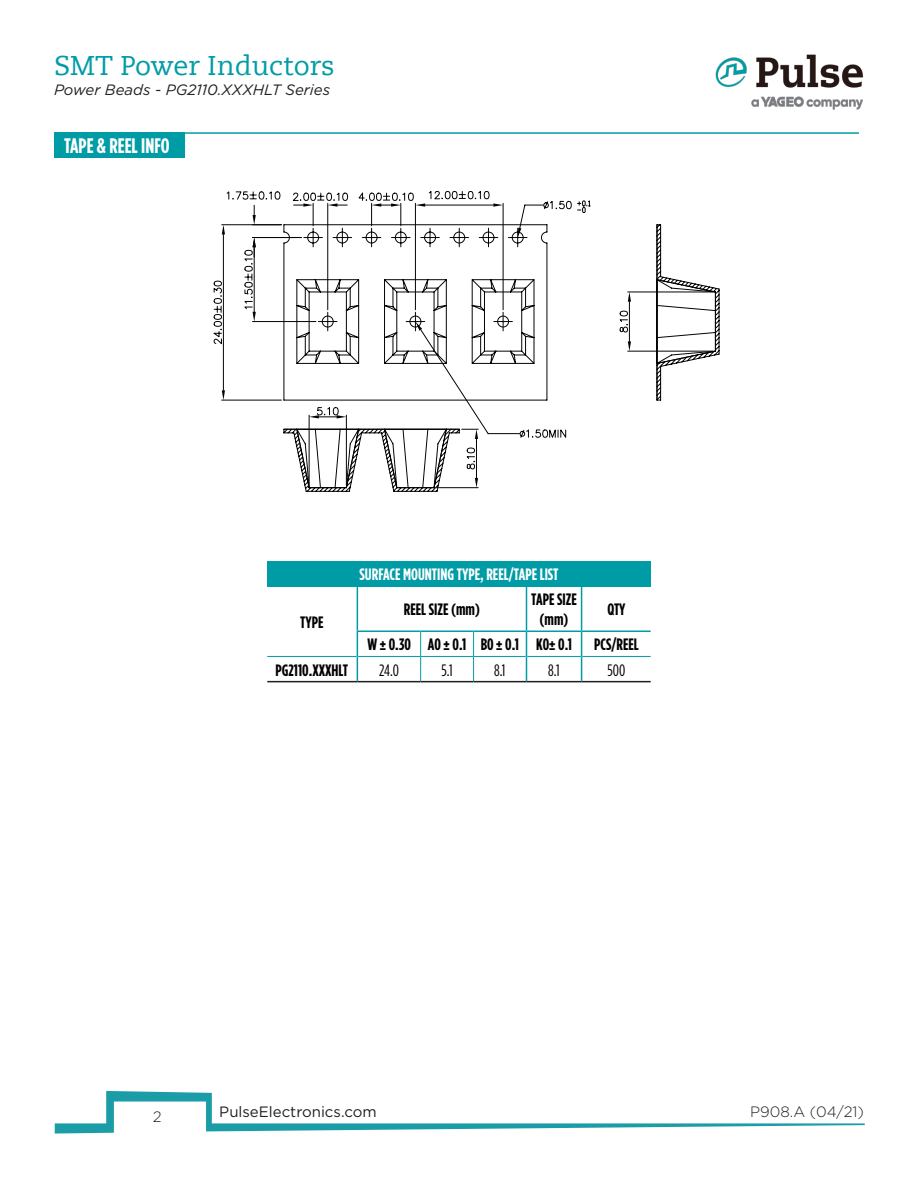
<style>
.page{position:relative;width:918px;height:1188px;background:#fff}
.page>*{position:absolute;margin:0;border:0;box-sizing:border-box;transform-origin:0 0}
.t1{font:27px "Caecilia LT Std";color:#009ca6}
.t2{font:700 21px "Gotham Condensed";color:#fff}
.t3{font:700 16.5px/19.8px "Gotham Condensed";color:#000;text-align:center}
.t4{font:700 16.5px "Gotham Condensed";color:#fff}
.t5{font:16.5px "Gotham Condensed";color:#000}
.t6{font:italic 15px "Gotham";color:#231f20}
.t7{font:15px "Gotham";color:#231f20}
.t8{font:300 15px "Gotham";color:#231f20}
</style>
<div class="page">
<div style="left:267px;top:561px;width:384px;height:25px;background:#009ca6"></div>
<hr style="left:357px;top:631px;width:64px;height:1px;background:#009ca6">
<hr style="left:421px;top:631px;width:53px;height:1px;background:#009ca6">
<hr style="left:474px;top:631px;width:52px;height:1px;background:#009ca6">
<hr style="left:526px;top:631px;width:56px;height:1px;background:#009ca6">
<hr style="left:582px;top:631px;width:69px;height:1px;background:#009ca6">
<hr style="left:581px;top:586px;width:1px;height:45px;background:#009ca6">
<hr style="left:526px;top:586px;width:1px;height:45px;background:#009ca6">
<hr style="left:357px;top:586px;width:1px;height:45px;background:#009ca6">
<svg style="left:267px;top:632px;width:384px;height:50px"></svg>
<div style="left:54px;top:132px;width:131px;height:26px;background:#009ca6"></div>
<hr style="left:159px;top:132px;width:700px;height:2px;background:#009ca6">
<svg style="left:214px;top:224px;width:505px;height:268px"></svg>
<svg style="left:222px;top:191px;width:344px;height:297px"></svg>
<svg style="left:466px;top:291px;width:248px;height:179px"></svg>
<svg style="left:628px;top:341px;width:3px;height:10px"></svg>
<svg style="left:628px;top:292px;width:3px;height:10px"></svg>
<svg style="left:619px;top:310px;width:9px;height:23px"></svg>
<img style="left:715px;top:54px;width:149px;height:56px">
<svg style="left:55px;top:1091px;width:810px;height:43px"></svg>
<h1 class="t1" style="left:54px;top:50px;width:282px">SMT Power Inductors</h1>
<p class="t6" style="left:54px;top:80px;width:278px">Power Beads - PG2110.XXXHLT Series</p>
<p class="t2" style="left:64px;top:133px;width:107px">TAPE &amp; REEL INFO</p>
<p class="t3" style="left:300px;top:612px;width:25px">TYPE</p>
<p class="t4" style="left:360px;top:565px;width:200px">SURFACE MOUNTING TYPE, REEL/TAPE LIST</p>
<p class="t3" style="left:404px;top:600px;width:78px">REEL SIZE (mm)</p>
<p class="t3" style="left:531px;top:590px;width:47px">TAPE SIZE (mm)</p>
<p class="t3" style="left:607px;top:600px;width:20px">QTY</p>
<p class="t3" style="left:367px;top:635px;width:45px">W ± 0.30</p>
<p class="t3" style="left:428px;top:635px;width:40px">A0 ± 0.1</p>
<p class="t3" style="left:481px;top:635px;width:40px">B0 ± 0.1</p>
<p class="t3" style="left:536px;top:635px;width:37px">K0± 0.1</p>
<p class="t3" style="left:594px;top:635px;width:46px">PCS/REEL</p>
<p class="t3" style="left:276px;top:660px;width:74px">PG2110.XXXHLT</p>
<p class="t5" style="left:379px;top:660px;width:22px">24.0</p>
<p class="t5" style="left:441px;top:660px;width:13px">5.1</p>
<p class="t5" style="left:494px;top:660px;width:13px">8.1</p>
<p class="t5" style="left:548px;top:660px;width:13px">8.1</p>
<p class="t5" style="left:608px;top:660px;width:19px">500</p>
<p class="t8" style="left:153px;top:1107px;width:10px">2</p>
<p class="t7" style="left:219px;top:1102px;width:159px">PulseElectronics.com</p>
<p class="t8" style="left:750px;top:1103px;width:115px">P908.A (04/21)</p>
</div>
